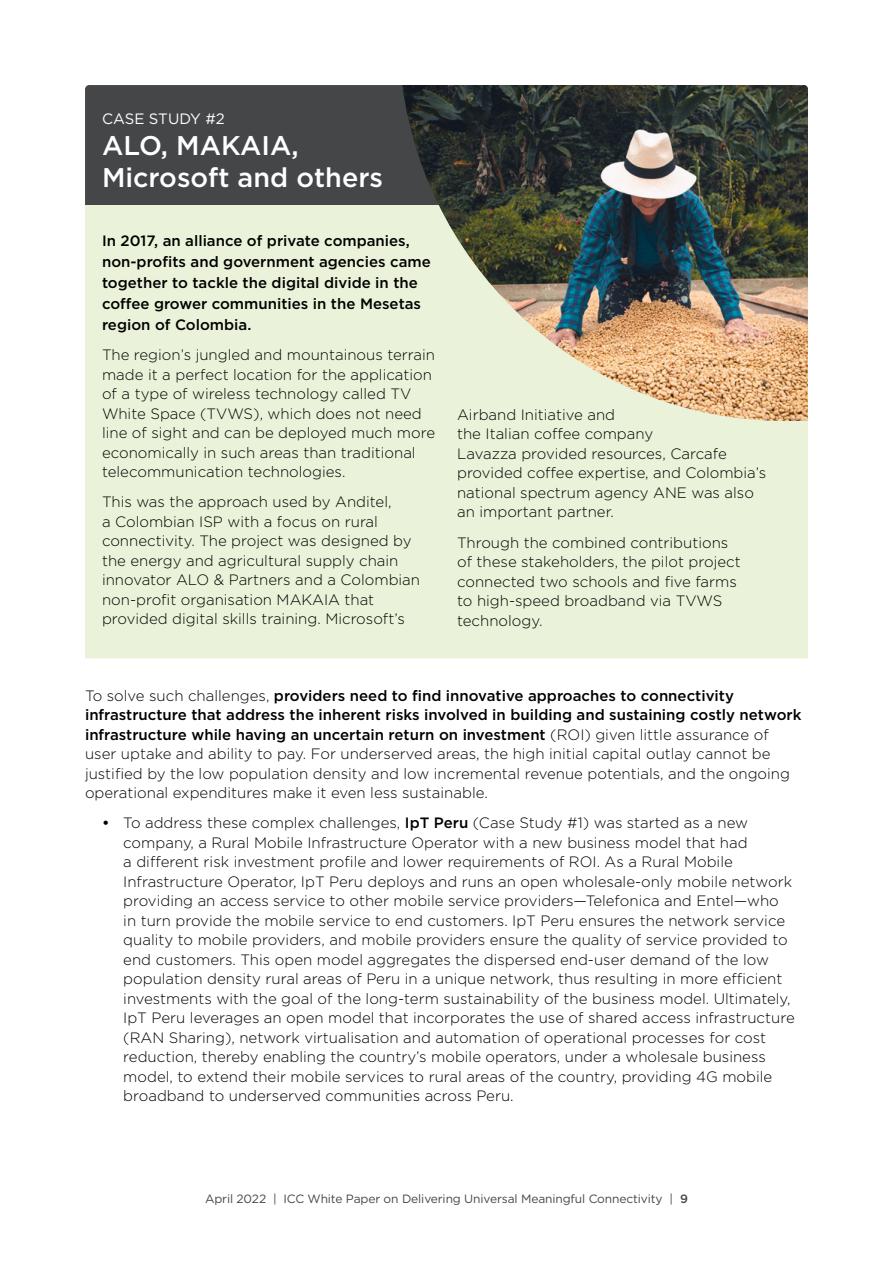
<style>
.page{position:relative;width:893px;height:1263px;background:#fff}
.page>*{position:absolute;margin:0;border:0;box-sizing:border-box;transform-origin:0 0}
.t1{font:500 27px/31.5px "Gotham";color:#fff}
.t2{font:300 15px/19.5px "Gotham";color:#000}
.t3{font:500 15px/21px "Gotham";color:#000}
.t4{font:15px "Gotham";color:#fff}
.t5{font:12px "Gotham";letter-spacing:-.01em;color:#444648}
.s1{font-weight:500}
</style>
<div class="page">
<div style="left:85px;top:205px;width:723px;height:453px;background:#eaf3d9"></div>
<div style="left:85px;top:85px;width:723px;height:120px;background:#444648"></div>
<img style="left:402px;top:85px;width:406px;height:336px">
<p class="t4" style="left:102px;top:109px;width:124px">CASE STUDY #2</p>
<h1 class="t1" style="left:102px;top:130px;width:282px">ALO, MAKAIA,<br>Microsoft and others</h1>
<p class="t3" style="left:102px;top:230px;width:330px">In 2017, an alliance of private companies, non-profits and government agencies came together to tackle the digital divide in the coffee grower communities in the Mesetas region of Colombia.</p>
<p class="t2" style="left:102px;top:345px;width:335px">The region’s jungled and mountainous terrain made it a perfect location for the application of a type of wireless technology called TV White Space (TVWS), which does not need line of sight and can be deployed much more economically in such areas than traditional telecommunication technologies.</p>
<p class="t2" style="left:102px;top:492px;width:320px">This was the approach used by Anditel,<br>a Colombian ISP with a focus on rural connectivity. The project was designed by the energy and agricultural supply chain innovator ALO &amp; Partners and a Colombian non-profit organisation MAKAIA that provided digital skills training. Microsoft’s</p>
<p class="t2" style="left:457px;top:404px;width:311px">Airband Initiative and<br>the Italian coffee company<br>Lavazza provided resources, Carcafe provided coffee expertise, and Colombia’s national spectrum agency ANE was also an important partner.</p>
<p class="t2" style="left:457px;top:532px;width:285px">Through the combined contributions of these stakeholders, the pilot project connected two schools and five farms to high-speed broadband via TVWS technology.</p>
<p class="t2" style="left:85px;top:685px;width:718px">To solve such challenges, <span class="s1">providers need to find innovative approaches to connectivity infrastructure that address the inherent risks involved in building and sustaining costly network infrastructure while having an uncertain return on investment</span> (ROI) given little assurance of user uptake and ability to pay. For underserved areas, the high initial capital outlay cannot be justified by the low population density and low incremental revenue potentials, and the ongoing operational expenditures make it even less sustainable.</p>
<p class="t2" style="left:123px;top:813px;width:673px;text-indent:-21px"><span class="s1">•</span> To address these complex challenges, <span class="s1">IpT Peru</span> (Case Study #1) was started as a new company, a Rural Mobile Infrastructure Operator with a new business model that had<br>a different risk investment profile and lower requirements of ROI. As a Rural Mobile Infrastructure Operator, IpT Peru deploys and runs an open wholesale-only mobile network providing an access service to other mobile service providers—Telefonica and Entel—who in turn provide the mobile service to end customers. IpT Peru ensures the network service quality to mobile providers, and mobile providers ensure the quality of service provided to end customers. This open model aggregates the dispersed end-user demand of the low population density rural areas of Peru in a unique network, thus resulting in more efficient investments with the goal of the long-term sustainability of the business model. Ultimately, IpT Peru leverages an open model that incorporates the use of shared access infrastructure (RAN Sharing), network virtualisation and automation of operational processes for cost reduction, thereby enabling the country’s mobile operators, under a wholesale business model, to extend their mobile services to rural areas of the country, providing 4G mobile broadband to underserved communities across Peru.</p>
<p class="t5" style="left:205px;top:1191px;width:484px">April 2022 | ICC White Paper on Delivering Universal Meaningful Connectivity | <span class="s1">9</span></p>
</div>
